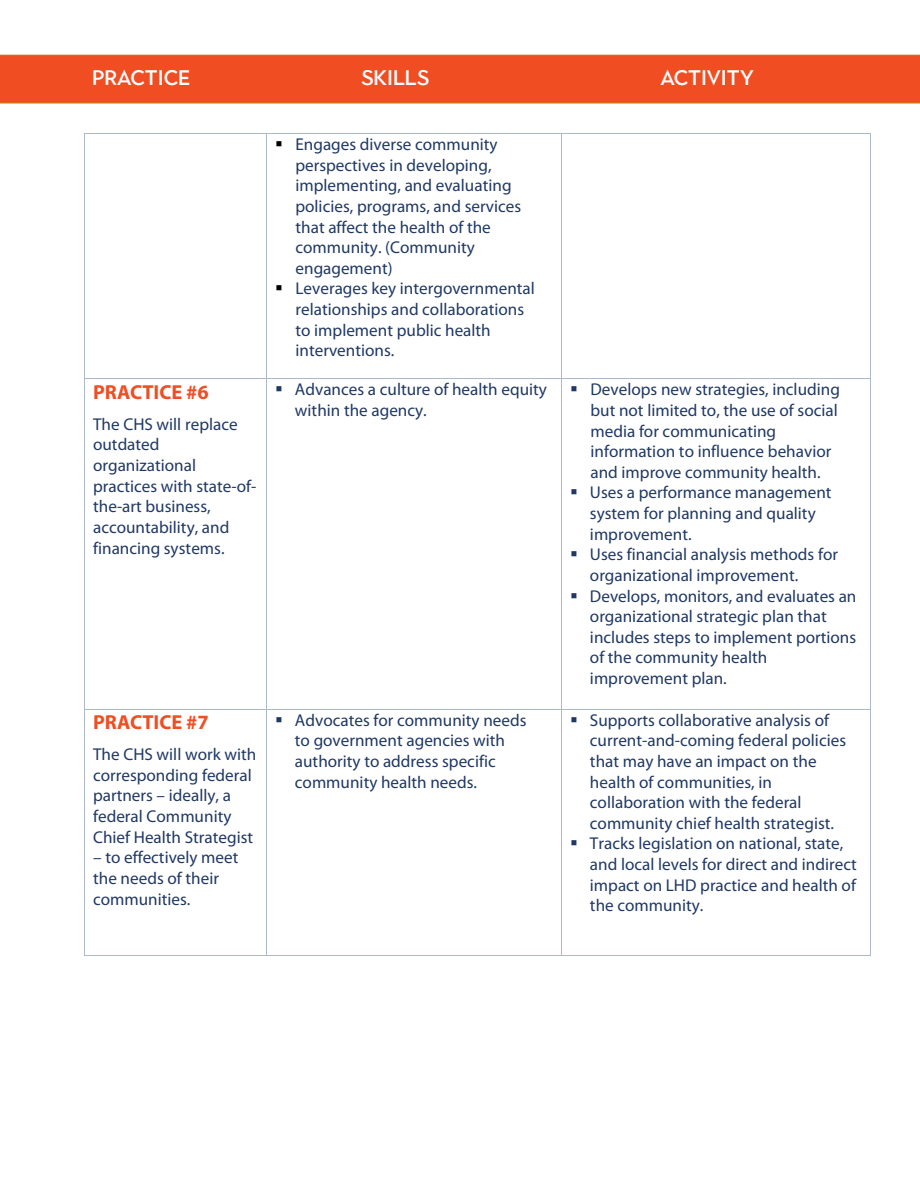
<style>
.page{position:relative;width:920px;height:1188px;background:#fff}
.page>*{position:absolute;margin:0;border:0;box-sizing:border-box;transform-origin:0 0}
.t1{font:500 21px "Town 10 Display";color:#fff}
.t2{font:700 20.25px "Myriad Pro";color:#f04e23}
.t3{font:17.1px/20.7px "Myriad Pro";color:#1f3864}
.s1{color:#000}
</style>
<div class="page">
<div style="left:0;top:55px;width:920px;height:49px;background:#f04d22"></div>
<hr style="left:85px;top:133px;width:182px;height:1px;background:#acb9ca">
<hr style="left:267px;top:133px;width:294px;height:1px;background:#acb9ca">
<hr style="left:562px;top:133px;width:308px;height:1px;background:#acb9ca">
<hr style="left:84px;top:134px;width:1px;height:245px;background:#acb9ca">
<hr style="left:267px;top:134px;width:1px;height:245px;background:#acb9ca">
<hr style="left:561px;top:134px;width:1px;height:245px;background:#acb9ca">
<hr style="left:870px;top:134px;width:1px;height:245px;background:#acb9ca">
<hr style="left:85px;top:379px;width:182px;height:1px;background:#acb9ca">
<hr style="left:267px;top:379px;width:294px;height:1px;background:#acb9ca">
<hr style="left:562px;top:379px;width:308px;height:1px;background:#acb9ca">
<hr style="left:84px;top:379px;width:1px;height:330px;background:#acb9ca">
<hr style="left:267px;top:379px;width:1px;height:330px;background:#acb9ca">
<hr style="left:561px;top:379px;width:1px;height:330px;background:#acb9ca">
<hr style="left:870px;top:379px;width:1px;height:330px;background:#acb9ca">
<hr style="left:85px;top:709px;width:182px;height:1px;background:#acb9ca">
<hr style="left:267px;top:709px;width:294px;height:1px;background:#acb9ca">
<hr style="left:562px;top:709px;width:308px;height:1px;background:#acb9ca">
<hr style="left:84px;top:709px;width:1px;height:246px;background:#acb9ca">
<hr style="left:85px;top:955px;width:182px;height:1px;background:#acb9ca">
<hr style="left:267px;top:709px;width:1px;height:246px;background:#acb9ca">
<hr style="left:267px;top:955px;width:294px;height:1px;background:#acb9ca">
<hr style="left:561px;top:709px;width:1px;height:246px;background:#acb9ca">
<hr style="left:562px;top:955px;width:308px;height:1px;background:#acb9ca">
<hr style="left:870px;top:709px;width:1px;height:246px;background:#acb9ca">
<p class="t1" style="left:92px;top:66px;width:100px">PRACTICE</p>
<p class="t1" style="left:361px;top:66px;width:70px">SKILLS</p>
<p class="t1" style="left:660px;top:66px;width:95px">ACTIVITY</p>
<p class="t2" style="left:93px;top:379px;width:117px">PRACTICE #6</p>
<p class="t3" style="left:93px;top:413px;width:165px">The CHS will replace outdated organizational practices with state-of&shy;the-art business, accountability, and financing systems.</p>
<p class="t2" style="left:93px;top:709px;width:117px">PRACTICE #7</p>
<p class="t3" style="left:93px;top:744px;width:165px">The CHS will work with corresponding federal partners – ideally, a federal Community<br>Chief Health Strategist</p>
<p class="t3" style="left:93px;top:847px;width:147px">– to effectively meet the needs of their communities.</p>
<p class="t3" style="left:295px;top:134px;width:227px;text-indent:-20px"><span class="s1">▪</span> Engages diverse community perspectives in developing, implementing, and evaluating policies, programs, and services that affect the health of the community. (Community engagement)</p>
<p class="t3" style="left:295px;top:278px;width:241px;text-indent:-20px"><span class="s1">▪</span> Leverages key intergovernmental relationships and collaborations to implement public health interventions.</p>
<p class="t3" style="left:295px;top:379px;width:253px;text-indent:-20px">▪ Advances a culture of health equity within the agency.</p>
<p class="t3" style="left:590px;top:379px;width:251px;text-indent:-20px">▪ Develops new strategies, including but not limited to, the use of social media for communicating information to influence behavior and improve community health.</p>
<p class="t3" style="left:590px;top:482px;width:243px;text-indent:-20px">▪ Uses a performance management system for planning and quality improvement.</p>
<p class="t3" style="left:590px;top:544px;width:249px;text-indent:-20px">▪ Uses financial analysis methods for organizational improvement.</p>
<p class="t3" style="left:590px;top:585px;width:268px;text-indent:-20px">▪ Develops, monitors, and evaluates an organizational strategic plan that includes steps to implement portions of the community health improvement plan.</p>
<p class="t3" style="left:295px;top:709px;width:233px;text-indent:-20px">▪ Advocates for community needs to government agencies with authority to address specific community health needs.</p>
<p class="t3" style="left:590px;top:709px;width:258px;text-indent:-20px">▪ Supports collaborative analysis of current-and-coming federal policies that may have an impact on the health of communities, in collaboration with the federal community chief health strategist.</p>
<p class="t3" style="left:590px;top:833px;width:268px;text-indent:-20px">▪ Tracks legislation on national, state, and local levels for direct and indirect impact on LHD practice and health of the community.</p>
</div>
